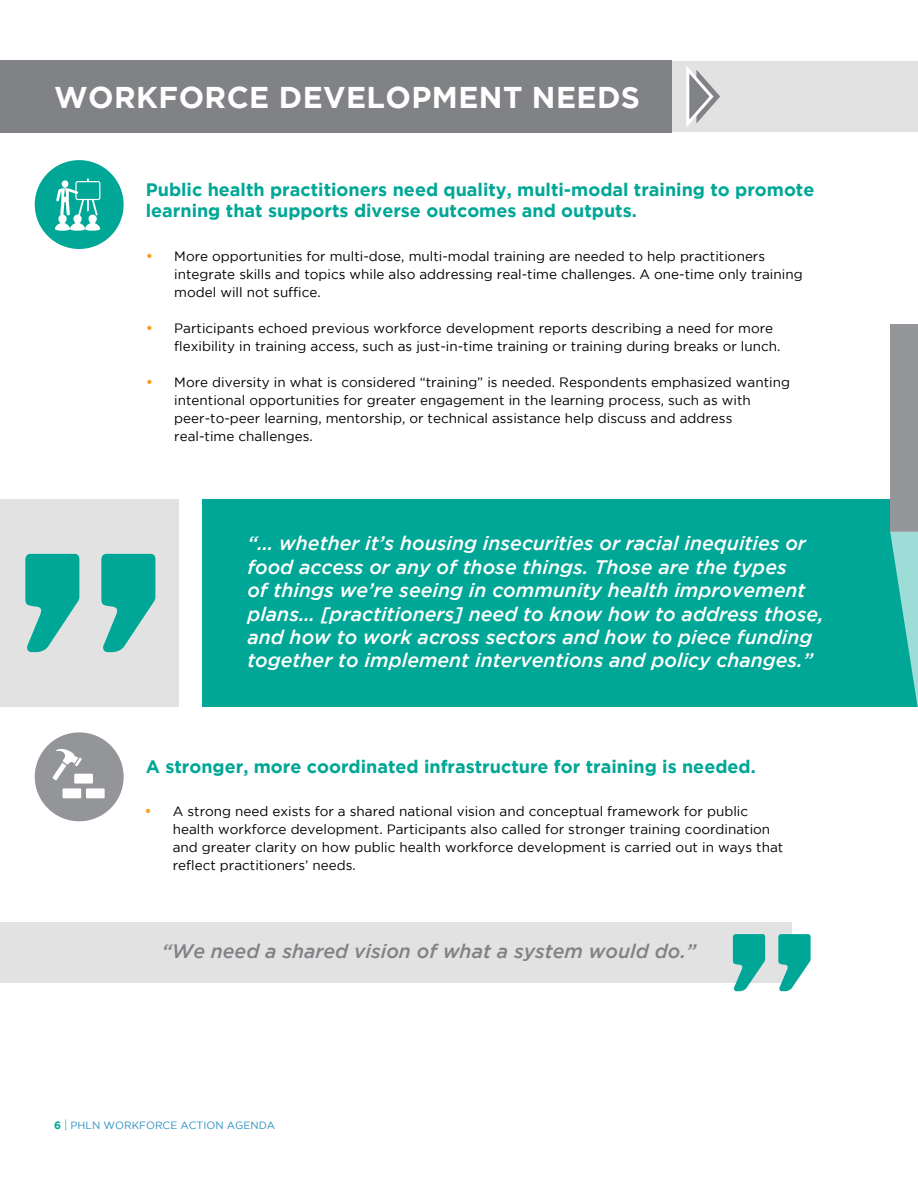
<style>
.page{position:relative;width:918px;height:1188px;background:#fff}
.page>*{position:absolute;margin:0;border:0;box-sizing:border-box;transform-origin:0 0}
.t1{font:700 30px "Gotham";letter-spacing:.015em;color:#fff}
.t2{font:italic 500 19.5px/23.4px "Gotham";color:#fff}
.t3{font:italic 500 19.5px "Gotham";color:#808285}
.t4{font:700 18px/21.6px "Gotham";color:#00a796}
.t5{font:13.5px/18px "Gotham";color:#000}
.t6{font:10.5px "Gotham";color:#298fc2}
.s1{font-family:"Libre Franklin";font-weight:900;color:#f99f1e}
.s2{font-weight:700;color:#00a796}
.s3{font-weight:300;font-size:12px;color:#00a796}
</style>
<div class="page">
<div style="left:672px;top:61px;width:246px;height:71px;background:#e2e2e3"></div>
<div style="left:0;top:60px;width:672px;height:73px;background:#808285"></div>
<svg style="left:686px;top:66px;width:34px;height:61px"></svg>
<div style="left:202px;top:499px;width:716px;height:208px;background:#00a796"></div>
<div style="left:0;top:499px;width:179px;height:208px;background:#e2e2e3"></div>
<div style="left:0;top:922px;width:791px;height:60px;background:#e2e2e3"></div>
<svg style="left:25px;top:554px;width:130px;height:98px"></svg>
<svg style="left:733px;top:934px;width:78px;height:57px"></svg>
<div style="left:890px;top:324px;width:28px;height:207px;background:#939598"></div>
<svg style="left:890px;top:532px;width:28px;height:175px"></svg>
<div style="left:35px;top:160px;width:89px;height:89px;background:#00a796;border-radius:50%"></div>
<div style="left:35px;top:732px;width:89px;height:89px;background:#939598;border-radius:50%"></div>
<svg style="left:55px;top:178px;width:45px;height:53px"></svg>
<svg style="left:52px;top:749px;width:53px;height:49px"></svg>
<h1 class="t1" style="left:54px;top:80px;width:588px">WORKFORCE DEVELOPMENT NEEDS</h1>
<h3 class="t4" style="left:146px;top:178px;width:670px">Public health practitioners need quality, multi-modal training to promote learning that supports diverse outcomes and outputs.</h3>
<p class="t5" style="left:174px;top:247px;width:630px;text-indent:-27px"><span class="s1">•</span> More opportunities for multi-dose, multi-modal training are needed to help practitioners integrate skills and topics while also addressing real-time challenges. A one-time only training model will not suffice.</p>
<p class="t5" style="left:174px;top:319px;width:608px;text-indent:-27px"><span class="s1">•</span> Participants echoed previous workforce development reports describing a need for more flexibility in training access, such as just-in-time training or training during breaks or lunch.</p>
<p class="t5" style="left:174px;top:373px;width:617px;text-indent:-27px"><span class="s1">•</span> More diversity in what is considered “training” is needed. Respondents emphasized wanting intentional opportunities for greater engagement in the learning process, such as with peer-to-peer learning, mentorship, or technical assistance help discuss and address real-time challenges.</p>
<p class="t2" style="left:247px;top:532px;width:578px">“… whether it’s housing insecurities or racial inequities or food access or any of those things. Those are the types<br>of things we’re seeing in community health improvement plans… [practitioners] need to know how to address those, and how to work across sectors and how to piece funding together to implement interventions and policy changes.”</p>
<h3 class="t4" style="left:146px;top:755px;width:612px">A stronger, more coordinated infrastructure for training is needed.</h3>
<p class="t5" style="left:173px;top:802px;width:612px;text-indent:-27px"><span class="s1">•</span> A strong need exists for a shared national vision and conceptual framework for public health workforce development. Participants also called for stronger training coordination and greater clarity on how public health workforce development is carried out in ways that reflect practitioners’ needs.</p>
<h2 class="t3" style="left:162px;top:940px;width:536px">“We need a shared vision of what a system would do.”</h2>
<p class="t6" style="left:54px;top:1120px;width:223px"><span class="s2">6</span> <span class="s3">|</span> PHLN WORKFORCE ACTION AGENDA</p>
</div>
